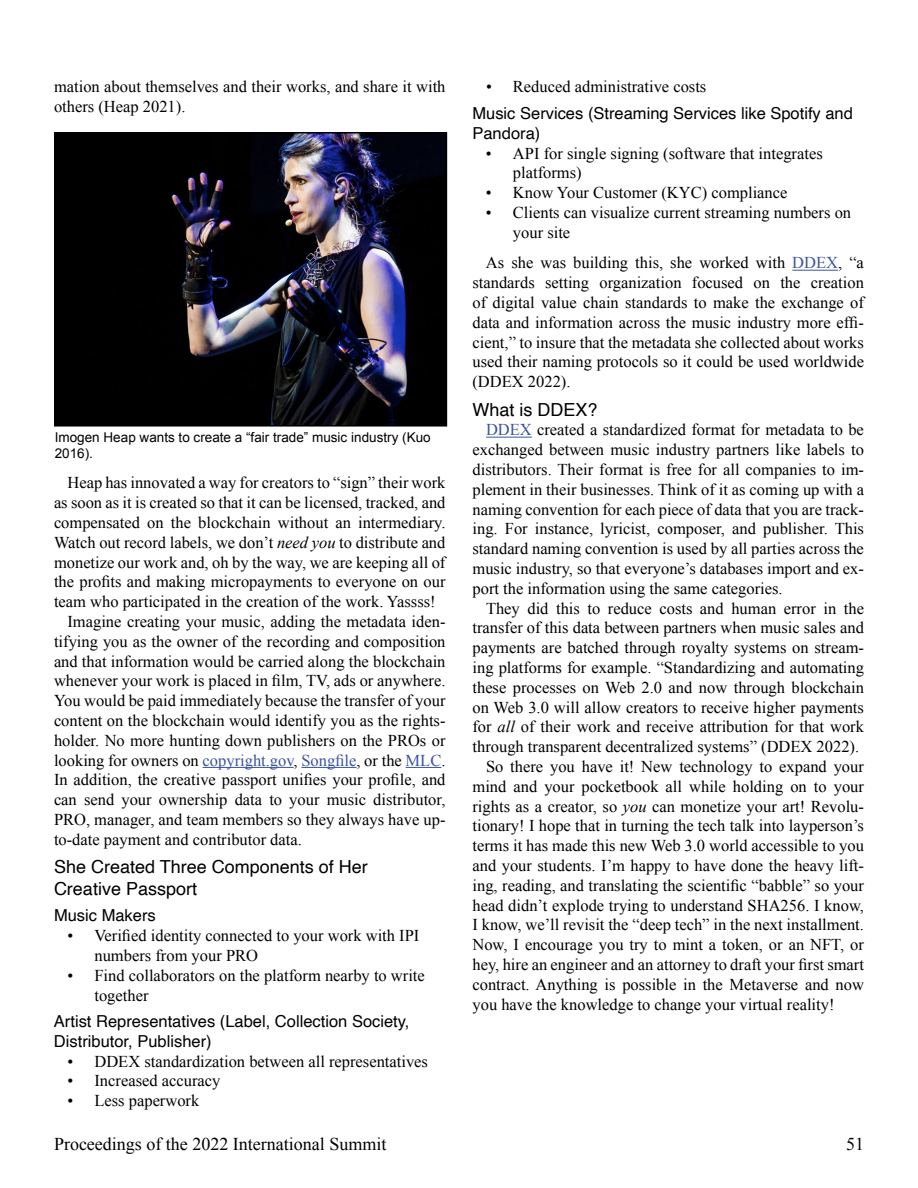
<style>
.page{position:relative;width:918px;height:1188px;background:#fff}
.page>*{position:absolute;margin:0;border:0;box-sizing:border-box;transform-origin:0 0}
.t1{font:18px/21.6px "Helvetica";color:#000}
.t2{font:18px "Times New Roman";color:#000}
.t3{font:16.5px/19.8px "Times New Roman";color:#000}
.t4{font:16.5px/19.8px "Helvetica";color:#000}
.t5{font:13.5px/16.2px "Arial";color:#000}
.s1{font-style:italic}
.s2{color:#3a53a4}
</style>
<div class="page">
<hr style="left:203px;top:767px;width:91px;height:1px;background:#3a53a4">
<hr style="left:301px;top:767px;width:55px;height:1px;background:#3a53a4">
<hr style="left:406px;top:767px;width:35px;height:1px;background:#3a53a4">
<hr style="left:792px;top:270px;width:46px;height:1px;background:#3a53a4">
<hr style="left:486px;top:437px;width:46px;height:1px;background:#3a53a4">
<img style="left:57px;top:135px;width:387px;height:289px">
<div style="left:54px;top:132px;width:393px;height:295px;border:2px solid #000"></div>
<p class="t3" style="left:54px;top:77px;width:393px">mation about themselves and their works, and share it with others (Heap 2021).</p>
<p class="t5" style="left:55px;top:429px;width:377px">Imogen Heap wants to create a “fair trade” music industry (Kuo<br>2016).</p>
<p class="t3" style="left:67px;top:473px;width:379px">Heap has innovated a way for creators to “sign” their work</p>
<p class="t3" style="left:54px;top:493px;width:393px">as soon as it is created so that it can be licensed, tracked, and</p>
<p class="t3" style="left:54px;top:512px;width:393px">compensated on the blockchain without an intermediary.</p>
<p class="t3" style="left:54px;top:532px;width:393px">Watch out record labels, we don’t <span class="s1">need you</span> to distribute and</p>
<p class="t3" style="left:54px;top:552px;width:393px">monetize our work and, oh by the way, we are keeping all of</p>
<p class="t3" style="left:54px;top:572px;width:393px">the profits and making micropayments to everyone on our</p>
<p class="t3" style="left:54px;top:592px;width:383px">team who participated in the creation of the work. Yassss!</p>
<p class="t3" style="left:67px;top:611px;width:380px">Imagine creating your music, adding the metadata iden-</p>
<p class="t3" style="left:54px;top:631px;width:393px">tifying you as the owner of the recording and composition</p>
<p class="t3" style="left:54px;top:651px;width:393px">and that information would be carried along the blockchain</p>
<p class="t3" style="left:54px;top:671px;width:393px">whenever your work is placed in film, TV, ads or anywhere.</p>
<p class="t3" style="left:54px;top:691px;width:393px">You would be paid immediately because the transfer of your</p>
<p class="t3" style="left:54px;top:710px;width:392px">content on the blockchain would identify you as the rights-</p>
<p class="t3" style="left:54px;top:730px;width:393px">holder. No more hunting down publishers on the PROs or</p>
<p class="t3" style="left:54px;top:750px;width:393px">looking for owners on <span class="s2">copyright.gov</span>, <span class="s2">Songfile</span>, or the <span class="s2">MLC</span>.</p>
<p class="t3" style="left:54px;top:770px;width:393px">In addition, the creative passport unifies your profile, and</p>
<p class="t3" style="left:54px;top:790px;width:393px">can send your ownership data to your music distributor,</p>
<p class="t3" style="left:54px;top:809px;width:393px">PRO, manager, and team members so they always have up-</p>
<p class="t3" style="left:54px;top:829px;width:249px">to-date payment and contributor data.</p>
<p class="t1" style="left:54px;top:857px;width:315px">She Created Three Components of Her<br>Creative Passport</p>
<p class="t4" style="left:54px;top:906px;width:103px">Music Makers</p>
<p class="t3" style="left:94px;top:925px;width:326px;text-indent:-27px">• Verified identity connected to your work with IPI numbers from your PRO</p>
<p class="t3" style="left:94px;top:965px;width:332px;text-indent:-27px">• Find collaborators on the platform nearby to write together</p>
<p class="t4" style="left:54px;top:1012px;width:357px">Artist Representatives (Label, Collection Society,<br>Distributor, Publisher)</p>
<p class="t3" style="left:67px;top:1051px;width:362px">• DDEX standardization between all representatives</p>
<p class="t3" style="left:67px;top:1071px;width:154px">• Increased accuracy</p>
<p class="t3" style="left:67px;top:1091px;width:133px">• Less paperwork</p>
<p class="t3" style="left:486px;top:77px;width:222px">• Reduced administrative costs</p>
<p class="t4" style="left:472px;top:104px;width:382px">Music Services (Streaming Services like Spotify and<br>Pandora)</p>
<p class="t3" style="left:513px;top:143px;width:311px;text-indent:-27px">• API for single signing (software that integrates platforms)</p>
<p class="t3" style="left:486px;top:183px;width:303px">• Know Your Customer (KYC) compliance</p>
<p class="t3" style="left:513px;top:202px;width:340px;text-indent:-27px">• Clients can visualize current streaming numbers on your site</p>
<p class="t3" style="left:472px;top:253px;width:393px;text-align:justify;text-indent:13px">As she was building this, she worked with <span class="s2">DDEX</span>, “a standards setting organization focused on the creation of digital value chain standards to make the exchange of data and information across the music industry more effi&shy;cient,” to insure that the metadata she collected about works used their naming protocols so it could be used worldwide (DDEX 2022).</p>
<p class="t1" style="left:472px;top:399px;width:127px">What is DDEX?</p>
<p class="t3" style="left:473px;top:420px;width:393px;text-align:justify;text-indent:13px"><span class="s2">DDEX</span> created a standardized format for metadata to be exchanged between music industry partners like labels to distributors. Their format is free for all companies to im&shy;plement in their businesses. Think of it as coming up with a naming convention for each piece of data that you are track&shy;ing. For instance, lyricist, composer, and publisher. This standard naming convention is used by all parties across the music industry, so that everyone’s databases import and ex&shy;port the information using the same categories.</p>
<p class="t3" style="left:486px;top:598px;width:380px">They did this to reduce costs and human error in the</p>
<p class="t3" style="left:473px;top:618px;width:393px">transfer of this data between partners when music sales and</p>
<p class="t3" style="left:473px;top:637px;width:393px">payments are batched through royalty systems on stream-</p>
<p class="t3" style="left:473px;top:657px;width:393px">ing platforms for example. “Standardizing and automating</p>
<p class="t3" style="left:473px;top:677px;width:393px">these processes on Web 2.0 and now through blockchain</p>
<p class="t3" style="left:473px;top:697px;width:393px">on Web 3.0 will allow creators to receive higher payments</p>
<p class="t3" style="left:473px;top:717px;width:393px">for <span class="s1">all</span> of their work and receive attribution for that work</p>
<p class="t3" style="left:473px;top:736px;width:388px">through transparent decentralized systems” (DDEX 2022).</p>
<p class="t3" style="left:486px;top:756px;width:379px">So there you have it! New technology to expand your</p>
<p class="t3" style="left:473px;top:776px;width:393px">mind and your pocketbook all while holding on to your</p>
<p class="t3" style="left:473px;top:796px;width:393px">rights as a creator, so <span class="s1">you</span> can monetize your art! Revolu-</p>
<p class="t3" style="left:473px;top:816px;width:393px">tionary! I hope that in turning the tech talk into layperson’s</p>
<p class="t3" style="left:473px;top:835px;width:393px">terms it has made this new Web 3.0 world accessible to you</p>
<p class="t3" style="left:473px;top:855px;width:393px">and your students. I’m happy to have done the heavy lift-</p>
<p class="t3" style="left:473px;top:875px;width:393px">ing, reading, and translating the scientific “babble” so your</p>
<p class="t3" style="left:473px;top:895px;width:393px">head didn’t explode trying to understand SHA256. I know,</p>
<p class="t3" style="left:473px;top:915px;width:393px">I know, we’ll revisit the “deep tech” in the next installment.</p>
<p class="t3" style="left:473px;top:934px;width:393px">Now, I encourage you try to mint a token, or an NFT, or</p>
<p class="t3" style="left:473px;top:954px;width:393px">hey, hire an engineer and an attorney to draft your first smart</p>
<p class="t3" style="left:473px;top:974px;width:393px">contract. Anything is possible in the Metaverse and now</p>
<p class="t3" style="left:473px;top:994px;width:364px">you have the knowledge to change your virtual reality!</p>
<p class="t2" style="left:54px;top:1131px;width:334px">Proceedings of the 2022 International Summit</p>
<p class="t2" style="left:846px;top:1131px;width:19px">51</p>
</div>
